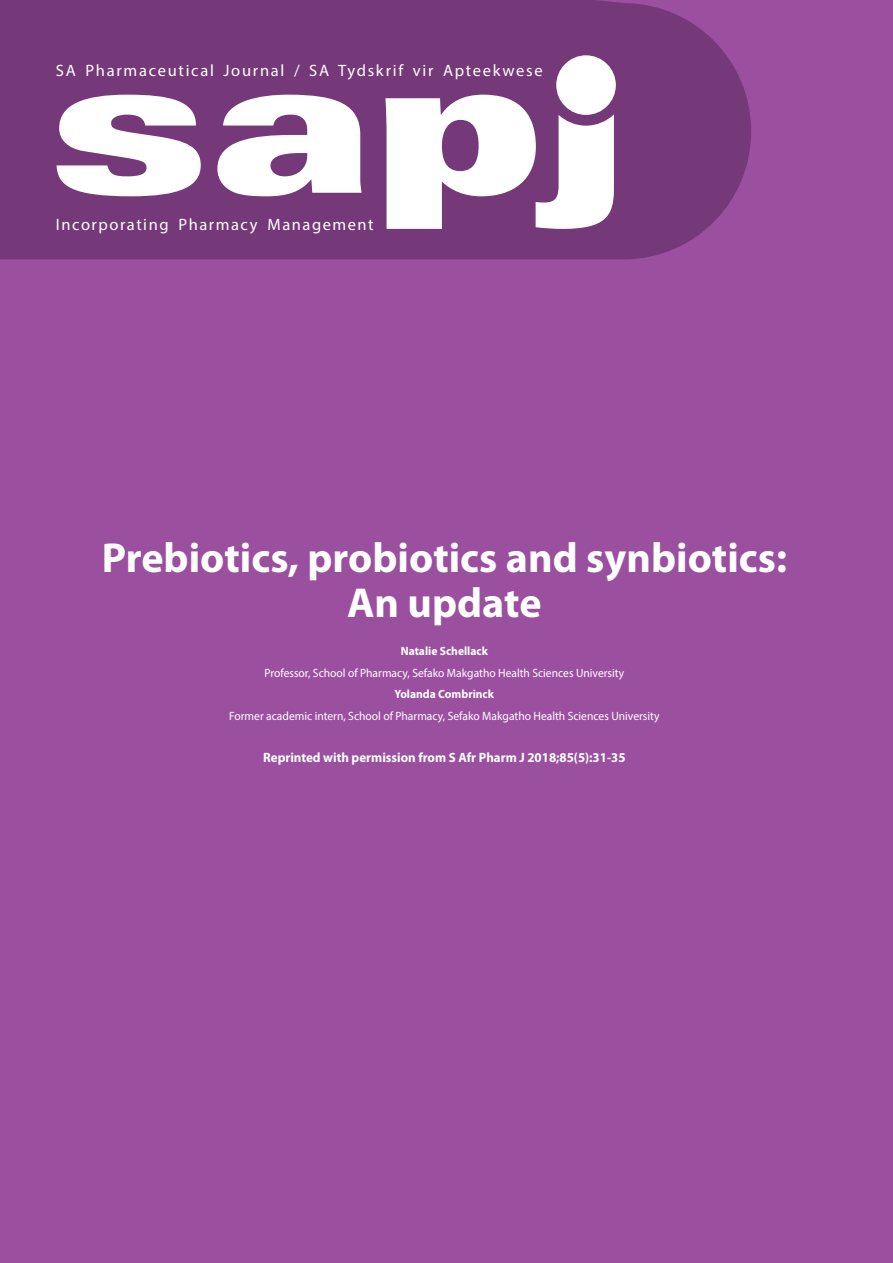
<style>
.page{position:relative;width:893px;height:1263px;background:#9a509f}
.page>*{position:absolute;margin:0;border:0;box-sizing:border-box;transform-origin:0 0}
.t1{font:700 42px/45px "Myriad Pro";color:#fff;text-align:center}
.t2{font:16.5px "Myriad Pro";letter-spacing:.1em;color:#fff}
.t3{font:700 13.5px "Myriad Pro";color:#fff;scale:.96 1}
.t4{font:12px "Myriad Pro";color:#fff;scale:.96 1}
.t5{font:700 12px "Myriad Pro";color:#fff;scale:.96 1}
</style>
<div class="page">
<div style="left:0;top:0;width:751px;height:259px;background:#753878"></div>
<svg style="left:57px;top:95px;width:144px;height:101px;background:#d5c2d6"></svg>
<svg style="left:217px;top:95px;width:145px;height:101px;background:#dacadb"></svg>
<svg style="left:385px;top:95px;width:229px;height:134px;background:#d2bed3"></svg>
<div style="left:556px;top:55px;width:60px;height:60px;background:#fff;border-radius:50%"></div>
<h2 class="t2" style="left:56px;top:60px;width:488px">SA Pharmaceutical Journal / SA Tydskrif vir Apteekwese</h2>
<h2 class="t2" style="left:56px;top:214px;width:319px">Incorporating Pharmacy Management</h2>
<h1 class="t1" style="left:102px;top:533px;width:687px">Prebiotics, probiotics and synbiotics:<br>An update</h1>
<p class="t5" style="left:401px;top:643px;width:92px">Natalie Schellack</p>
<p class="t4" style="left:265px;top:665px;width:376px">Professor, School of Pharmacy, Sefako Makgatho Health Sciences University</p>
<p class="t5" style="left:395px;top:686px;width:105px">Yolanda Combrinck</p>
<p class="t4" style="left:229px;top:708px;width:450px">Former academic intern, School of Pharmacy, Sefako Makgatho Health Sciences University</p>
<p class="t3" style="left:263px;top:749px;width:379px">Reprinted with permission from S Afr Pharm J 2018;85(5):31-35</p>
</div>
